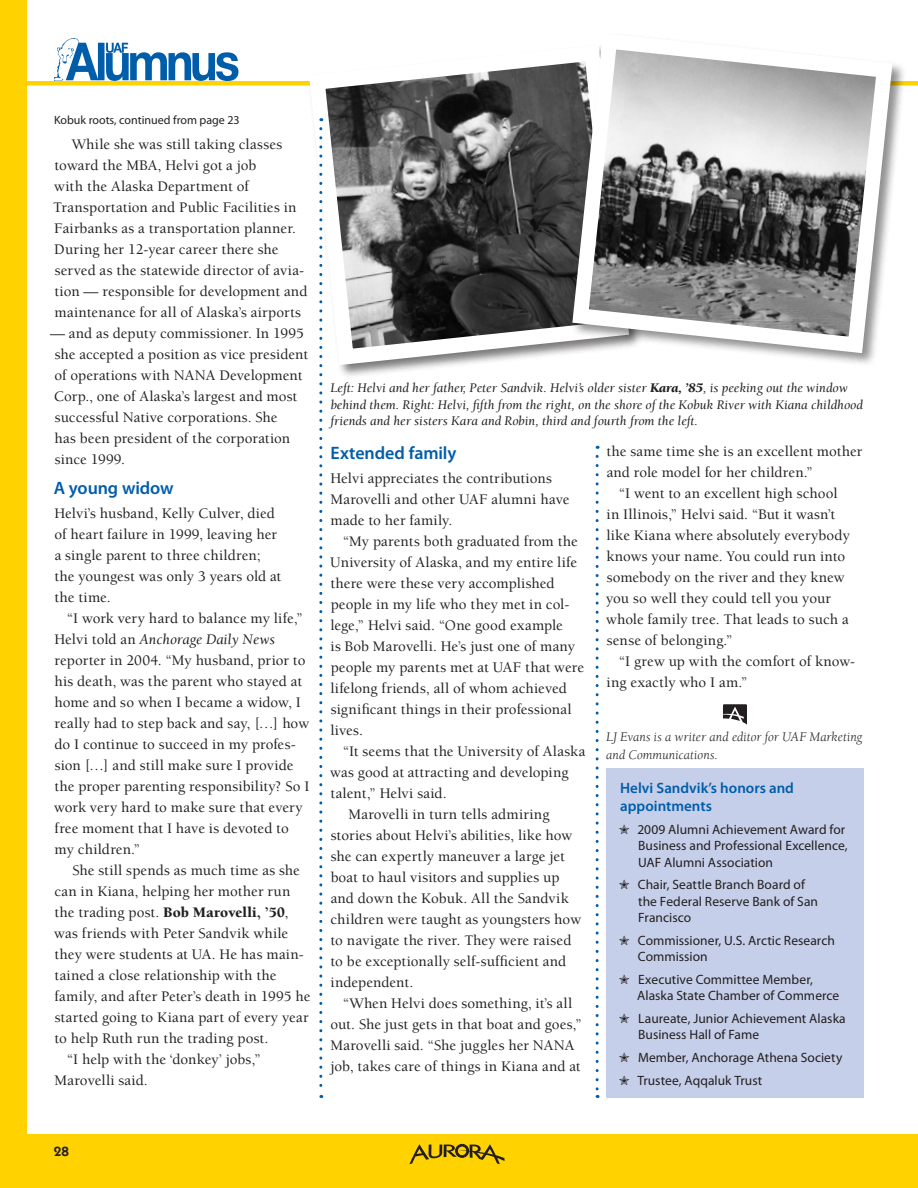
<style>
.page{position:relative;width:918px;height:1188px;background:#fff}
.page>*{position:absolute;margin:0;border:0;box-sizing:border-box;transform-origin:0 0}
.t1{font:600 18px "Myriad Pro";letter-spacing:-.005em;color:#005daa}
.t2{font:500 15px/21px "Berkeley Std";letter-spacing:.005em;color:#231f20}
.t3{font:600 15px/18px "Myriad Pro";color:#005daa}
.t4{font:13.5px/16.5px "Myriad Pro";color:#231f20}
.t5{font:italic 13.5px/16.5px "Berkeley Std";color:#231f20}
.t6{font:italic 13.5px/18px "Berkeley Std";letter-spacing:.005em;color:#231f20}
.t7{font:600 13.5px "ITC Kabel Std";color:#231f20}
.t8{font:12px "Myriad Pro";color:#231f20}
.s1{font-weight:400;font-style:italic}
.s2{font-weight:900}
</style>
<div class="page">
<div style="left:0;top:81px;width:918px;height:5px;background:#ffd200"></div>
<div style="left:0;top:0;width:27px;height:1188px;background:#ffd200"></div>
<div style="left:0;top:1134px;width:918px;height:54px;background:#ffd200"></div>
<img style="left:54px;top:38px;width:26px;height:42px">
<svg style="left:66px;top:43px;width:172px;height:38px"></svg>
<svg style="left:301px;top:63px;width:263px;height:310px"></svg>
<div style="left:570px;top:31px;width:337px;height:337px;background:#fff"></div>
<svg style="left:564px;top:46px;width:337px;height:315px"></svg>
<svg style="left:319px;top:129px;width:3px;height:969px"></svg>
<svg style="left:596px;top:456px;width:3px;height:642px"></svg>
<div style="left:606px;top:769px;width:258px;height:329px;background:#c6cfe9"></div>
<svg style="left:723px;top:704px;width:24px;height:21px"></svg>
<svg style="left:409px;top:1144px;width:96px;height:20px"></svg>
<p class="t8" style="left:54px;top:112px;width:187px">Kobuk roots, continued from page 23</p>
<p class="t2" style="left:53px;top:134px;width:256px;text-indent:19px">While she was still taking classes toward the MBA, Helvi got a job<br>with the Alaska Department of Transportation and Public Facilities in Fairbanks as a transportation planner.<br>During her 12-year career there she served as the statewide director of avia&shy;tion — responsible for development and maintenance for all of Alaska’s airports</p>
<p class="t2" style="left:50px;top:323px;width:260px">— and as deputy commissioner. In 1995 she accepted a position as vice president of operations with NANA Development Corp., one of Alaska’s largest and most successful Native corporations. She<br>has been president of the corporation since 1999.</p>
<p class="t1" style="left:54px;top:476px;width:121px">A young widow</p>
<p class="t2" style="left:54px;top:503px;width:228px">Helvi’s husband, Kelly Culver, died of heart failure in 1999, leaving her a single parent to three children; the youngest was only 3 years old at the time.</p>
<p class="t2" style="left:54px;top:608px;width:257px;text-indent:13px">“I work very hard to balance my life,” Helvi told an <span class="s1">Anchorage Daily News </span>reporter in 2004. “My husband, prior to his death, was the parent who stayed at home and so when I became a widow, I really had to step back and say, […] how do I continue to succeed in my profes&shy;sion […] and still make sure I provide the proper parenting responsibility? So I work very hard to make sure that every free moment that I have is devoted to my children.”</p>
<p class="t2" style="left:72px;top:860px;width:229px">She still spends as much time as she</p>
<p class="t2" style="left:55px;top:881px;width:237px">can in Kiana, helping her mother run</p>
<p class="t2" style="left:54px;top:902px;width:236px">the trading post. <span class="s2">Bob Marovelli, ’50</span>,</p>
<p class="t2" style="left:54px;top:923px;width:235px">was friends with Peter Sandvik while</p>
<p class="t2" style="left:55px;top:944px;width:251px">they were students at UA. He has main-</p>
<p class="t2" style="left:55px;top:965px;width:224px">tained a close relationship with the</p>
<p class="t2" style="left:55px;top:986px;width:257px">family, and after Peter’s death in 1995 he</p>
<p class="t2" style="left:55px;top:1007px;width:255px">started going to Kiana part of every year</p>
<p class="t2" style="left:55px;top:1028px;width:215px">to help Ruth run the trading post.</p>
<p class="t2" style="left:67px;top:1049px;width:195px">“I help with the ‘donkey’ jobs,”</p>
<p class="t2" style="left:54px;top:1070px;width:95px">Marovelli said.</p>
<p class="t5" style="left:330px;top:380px;width:534px">Left: Helvi and her father, Peter Sandvik. Helvi’s older sister <span class="s2">Kara, ’85</span>, is peeking out the window behind them. Right: Helvi, fifth from the right, on the shore of the Kobuk River with Kiana childhood friends and her sisters Kara and Robin, third and fourth from the left.</p>
<p class="t1" style="left:331px;top:442px;width:127px">Extended family</p>
<p class="t2" style="left:330px;top:468px;width:241px">Helvi appreciates the contributions<br>Marovelli and other UAF alumni have made to her family.</p>
<p class="t2" style="left:330px;top:531px;width:255px;text-indent:13px">“My parents both graduated from the University of Alaska, and my entire life there were these very accomplished people in my life who they met in col&shy;lege,” Helvi said. “One good example<br>is Bob Marovelli. He’s just one of many people my parents met at UAF that were lifelong friends, all of whom achieved significant things in their professional lives.</p>
<p class="t2" style="left:343px;top:741px;width:244px">“It seems that the University of Alaska</p>
<p class="t2" style="left:330px;top:762px;width:240px">was good at attracting and developing</p>
<p class="t2" style="left:331px;top:783px;width:118px">talent,” Helvi said.</p>
<p class="t2" style="left:348px;top:804px;width:203px">Marovelli in turn tells admiring</p>
<p class="t2" style="left:331px;top:825px;width:243px">stories about Helvi’s abilities, like how</p>
<p class="t2" style="left:331px;top:846px;width:236px">she can expertly maneuver a large jet</p>
<p class="t2" style="left:331px;top:867px;width:230px">boat to haul visitors and supplies up</p>
<p class="t2" style="left:331px;top:888px;width:240px">and down the Kobuk. All the Sandvik</p>
<p class="t2" style="left:331px;top:909px;width:252px">children were taught as youngsters how</p>
<p class="t2" style="left:331px;top:930px;width:242px">to navigate the river. They were raised</p>
<p class="t2" style="left:331px;top:951px;width:237px">to be exceptionally self-sufficient and</p>
<p class="t2" style="left:331px;top:972px;width:84px">independent.</p>
<p class="t2" style="left:343px;top:993px;width:231px">“When Helvi does something, it’s all</p>
<p class="t2" style="left:331px;top:1014px;width:253px">out. She just gets in that boat and goes,”</p>
<p class="t2" style="left:330px;top:1035px;width:246px">Marovelli said. “She juggles her NANA</p>
<p class="t2" style="left:330px;top:1056px;width:252px">job, takes care of things in Kiana and at</p>
<p class="t2" style="left:606px;top:441px;width:258px">the same time she is an excellent mother</p>
<p class="t2" style="left:607px;top:462px;width:208px">and role model for her children.”</p>
<p class="t2" style="left:619px;top:483px;width:220px">“I went to an excellent high school</p>
<p class="t2" style="left:607px;top:504px;width:230px">in Illinois,” Helvi said. “But it wasn’t</p>
<p class="t2" style="left:606px;top:525px;width:245px">like Kiana where absolutely everybody</p>
<p class="t2" style="left:606px;top:546px;width:240px">knows your name. You could run into</p>
<p class="t2" style="left:607px;top:567px;width:240px">somebody on the river and they knew</p>
<p class="t2" style="left:606px;top:588px;width:226px">you so well they could tell you your</p>
<p class="t2" style="left:606px;top:609px;width:244px">whole family tree. That leads to such a</p>
<p class="t2" style="left:607px;top:630px;width:127px">sense of belonging.”</p>
<p class="t2" style="left:619px;top:651px;width:238px">“I grew up with the comfort of know-</p>
<p class="t2" style="left:607px;top:672px;width:142px">ing exactly who I am.”</p>
<p class="t6" style="left:606px;top:728px;width:258px">LJ Evans is a writer and editor for UAF Marketing and Communications.</p>
<p class="t3" style="left:620px;top:779px;width:175px">Helvi Sandvik’s honors and appointments</p>
<p class="t4" style="left:638px;top:821px;width:211px;text-indent:-19px">✮ 2009 Alumni Achievement Award for<br>Business and Professional Excellence,<br>UAF Alumni Association</p>
<p class="t4" style="left:638px;top:877px;width:181px;text-indent:-19px">✮ Chair, Seattle Branch Board of the Federal Reserve Bank of San<br>Francisco</p>
<p class="t4" style="left:638px;top:932px;width:198px;text-indent:-19px">✮ Commissioner, U.S. Arctic Research<br>Commission</p>
<p class="t4" style="left:637px;top:971px;width:204px;text-indent:-18px">✮ Executive Committee Member,<br>Alaska State Chamber of Commerce</p>
<p class="t4" style="left:638px;top:1010px;width:209px;text-indent:-19px">✮ Laureate, Junior Achievement Alaska<br>Business Hall of Fame</p>
<p class="t4" style="left:619px;top:1046px;width:225px;line-height:22.5px">✮ Member, Anchorage Athena Society ✮ Trustee, Aqqaluk Trust</p>
<p class="t7" style="left:54px;top:1143px;width:17px">28</p>
</div>
